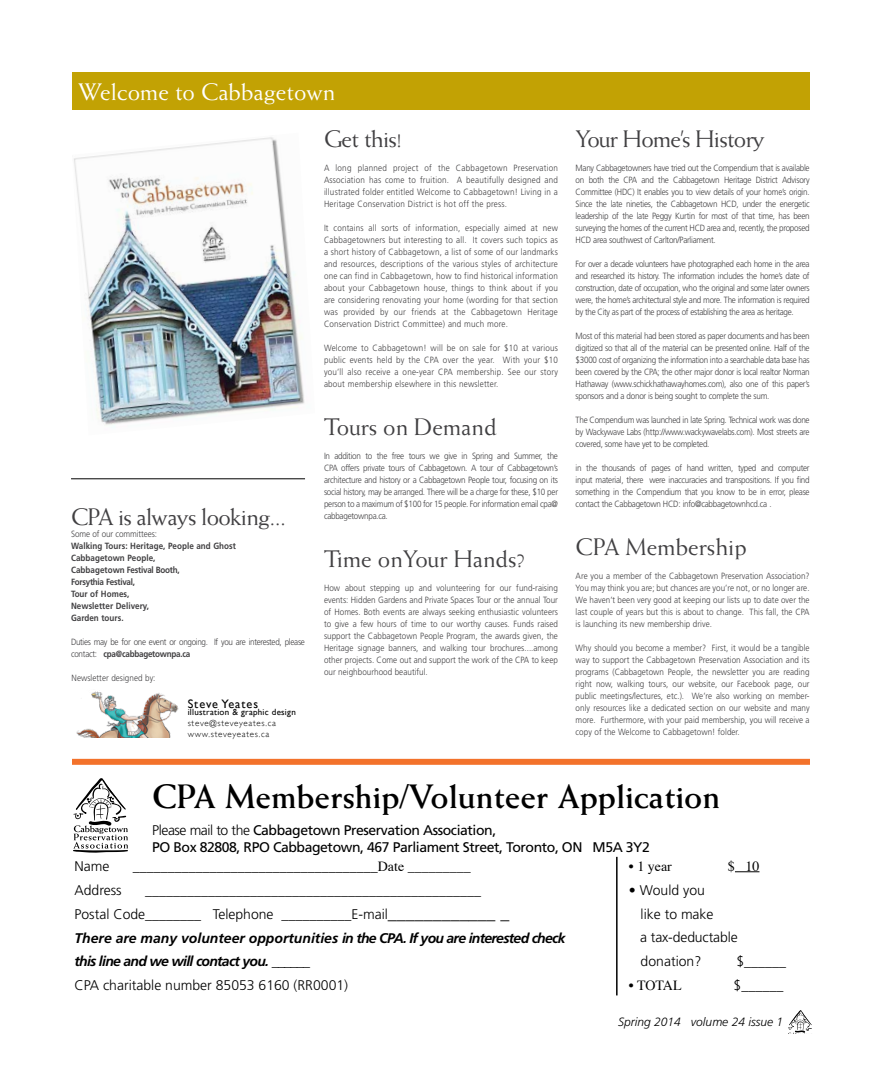
<style>
.page{position:relative;width:882px;height:1080px;background:#fff}
.page>*{position:absolute;margin:0;border:0;box-sizing:border-box;transform-origin:0 0}
.t1{font:700 34px "Weiss";color:#000}
.t2{font:24px "Weiss";letter-spacing:-.03em;color:#414042}
.t3{font:24px "Weiss";color:#414042}
.t4{font:24px "Weiss";color:#fff}
.t5{font:300 14px/23.9px "Frutiger";color:#000}
.t6{font:14px/16.8px "Frutiger";letter-spacing:-.03em;color:#000}
.t7{font:14px "Times";color:#000}
.t8{font:12.3px "Gill Sans";letter-spacing:.08em;color:#000}
.t9{font:italic 300 12px "Frutiger";color:#000}
.t10{font:300 9px/12px "Frutiger";letter-spacing:-.03em;color:#414042;text-align:justify;scale:.9 1}
.t11{font:700 9px/12px "Frutiger";letter-spacing:.005em;color:#414042;scale:.9 1}
.t12{font:300 9px/10.8px "Gill Sans";letter-spacing:.08em;color:#000}
.t13{font:9px "Gill Sans";letter-spacing:.03em;color:#000}
.t14{font:300 9px "Frutiger";letter-spacing:.005em;color:#414042;scale:.9 1}
.t15{font:300 9px "Frutiger";letter-spacing:-.01em;color:#414042;scale:.9 1}
.s1{font-weight:700}
.s2{font-weight:300}
.s3{font-family:"Times";font-weight:400}
.s4{font-size:17.9px}
.s5{font-weight:700;font-style:italic}
</style>
<div class="page">
<svg style="left:788px;top:1010px;width:24px;height:24px"></svg>
<div style="left:72px;top:759px;width:738px;height:6px;background:#f3722b"></div>
<div style="left:72px;top:72px;width:738px;height:38px;background:#c2a204"></div>
<svg style="left:73px;top:778px;width:55px;height:75px"></svg>
<svg style="left:735px;top:871px;width:24px;height:1px"></svg>
<hr style="left:616px;top:857px;width:2px;height:138px;background:#000">
<img style="left:76px;top:691px;width:103px;height:47px">
<img style="left:74px;top:137px;width:231px;height:291px">
<hr style="left:71px;top:478px;width:234px;height:1px;background:#000">
<h2 class="t4" style="left:78px;top:78px;width:259px">Welcome to Cabbagetown</h2>
<h2 class="t2" style="left:71px;top:503px;width:216px">CPA is always looking...</h2>
<p class="t15" style="left:71px;top:529px;width:97px">Some of our committees:</p>
<p class="t11" style="left:71px;top:540px;width:185px">Walking Tours: Heritage, People and Ghost<br>Cabbagetown People,<br>Cabbagetown Festival Booth,<br>Forsythia Festival,<br>Tour of Homes,<br>Newsletter Delivery,<br>Garden tours.</p>
<p class="t10" style="left:71px;top:636px;width:261px">Duties may be for one event or ongoing. If you are interested, please contact: <span class="s1">cpa@cabbagetownpa.ca</span></p>
<p class="t14" style="left:72px;top:673px;width:95px">Newsletter designed by:</p>
<h3 class="t8" style="left:188px;top:697px;width:72px">Steve Yeates</h3>
<p class="t13" style="left:188px;top:707px;width:110px">illustration &amp; graphic design</p>
<p class="t12" style="left:188px;top:718px;width:90px">steve@steveyeates.ca www.steveyeates.ca</p>
<h2 class="t2" style="left:324px;top:124px;width:79px">Get this!</h2>
<p class="t10" style="left:324px;top:162px;width:262px">A long planned project of the Cabbagetown Preservation Association has come to fruition. A beautifully designed and illustrated folder entitled Welcome to Cabbagetown! Living in a Heritage Conservation District is hot off the press.</p>
<p class="t10" style="left:324px;top:222px;width:262px">It contains all sorts of information, especially aimed at new Cabbagetowners but interesting to all. It covers such topics as a short history of Cabbagetown, a list of some of our landmarks and resources, descriptions of the various styles of architecture one can find in Cabbagetown, how to find historical information about your Cabbagetown house, things to think about if you are considering renovating your home (wording for that section was provided by our friends at the Cabbagetown Heritage Conservation District Committee) and much more.</p>
<p class="t10" style="left:324px;top:342px;width:262px">Welcome to Cabbagetown! will be on sale for $10 at various public events held by the CPA over the year. With your $10 you’ll also receive a one-year CPA membership. See our story about membership elsewhere in this newsletter.</p>
<h2 class="t3" style="left:324px;top:412px;width:174px">Tours on Demand</h2>
<p class="t10" style="left:324px;top:450px;width:262px">In addition to the free tours we give in Spring and Summer, the CPA offers private tours of Cabbagetown. A tour of Cabbagetown’s architecture and history or a Cabbagetown People tour, focusing on its social history, may be arranged. There will be a charge for these, $10 per person to a maximum of $100 for 15 people. For information email cpa@ cabbagetownpa.ca.</p>
<h2 class="t3" style="left:324px;top:544px;width:202px">Time onYour Hands?</h2>
<p class="t10" style="left:324px;top:582px;width:262px">How about stepping up and volunteering for our fund-raising events: Hidden Gardens and Private Spaces Tour or the annual Tour of Homes. Both events are always seeking enthusiastic volunteers to give a few hours of time to our worthy causes. Funds raised support the Cabbagetown People Program, the awards given, the Heritage signage banners, and walking tour brochures....among other projects. Come out and support the work of the CPA to keep our neighbourhood beautiful.</p>
<h2 class="t2" style="left:576px;top:124px;width:191px">Your Home’s History</h2>
<p class="t10" style="left:576px;top:162px;width:262px">Many Cabbagetowners have tried out the Compendium that is available on both the CPA and the Cabbagetown Heritage District Advisory Committee (HDC) It enables you to view details of your home’s origin.<br>Since the late nineties, the Cabbagetown HCD, under the energetic leadership of the late Peggy Kurtin for most of that time, has been surveying the homes of the current HCD area and, recently, the proposed HCD area southwest of Carlton/Parliament.</p>
<p class="t10" style="left:576px;top:258px;width:262px">For over a decade volunteers have photographed each home in the area and researched its history. The information includes the home’s date of construction, date of occupation, who the original and some later owners were, the home’s architectural style and more. The information is required by the City as part of the process of establishing the area as heritage.</p>
<p class="t10" style="left:576px;top:330px;width:262px">Most of this material had been stored as paper documents and has been digitized so that all of the material can be presented online. Half of the $3000 cost of organizing the information into a searchable data base has been covered by the CPA; the other major donor is local realtor Norman Hathaway (www.schickhathawayhomes.com), also one of this paper’s sponsors and a donor is being sought to complete the sum.</p>
<p class="t10" style="left:576px;top:414px;width:261px">The Compendium was launched in late Spring. Technical work was done by Wackywave Labs (http://www.wackywavelabs.com). Most streets are covered, some have yet to be completed.</p>
<p class="t10" style="left:576px;top:462px;width:262px">in the thousands of pages of hand written, typed and computer input material, there were inaccuracies and transpositions. If you find something in the Compendium that you know to be in error, please contact the Cabbagetown HCD: info@cabbagetownhcd.ca .</p>
<h2 class="t3" style="left:576px;top:532px;width:173px">CPA Membership</h2>
<p class="t10" style="left:576px;top:570px;width:262px">Are you a member of the Cabbagetown Preservation Association?<br>You may think you are; but chances are you’re not, or no longer are.<br>We haven’t been very good at keeping our lists up to date over the last couple of years but this is about to change. This fall, the CPA is launching its new membership drive.</p>
<p class="t10" style="left:576px;top:642px;width:262px">Why should you become a member? First, it would be a tangible way to support the Cabbagetown Preservation Association and its programs (Cabbagetown People, the newsletter you are reading right now, walking tours, our website, our Facebook page, our public meetings/lectures, etc.). We’re also working on member&shy;only resources like a dedicated section on our website and many more. Furthermore, with your paid membership, you will receive a copy of the Welcome to Cabbagetown! folder.</p>
<h1 class="t1" style="left:152px;top:776px;width:569px">CPA Membership/Volunteer Application</h1>
<h3 class="t6" style="left:152px;top:822px;width:499px"><span class="s2">Please mail to the</span> Cabbagetown Preservation Association,<br>PO Box 82808, RPO Cabbagetown, 467 Parliament Street, Toronto, ON M5A 3Y2</h3>
<h3 class="t7" style="left:629px;top:853px;width:44px">• 1 year</h3>
<h3 class="t7" style="left:728px;top:853px;width:33px">$ 10</h3>
<h3 class="t5" style="left:640px;top:878px;width:99px;text-indent:-11px">• Would you<br>like to make<br>a tax-deductable donation?</h3>
<h3 class="t5" style="left:74px;top:854px;width:36px">Name</h3>
<h3 class="t5" style="left:133px;top:854px;width:339px">___________________________________<span class="s3">Date _________</span></h3>
<h3 class="t5" style="left:74px;top:878px;width:49px">Address</h3>
<p class="t5" style="left:74px;top:878px;width:493px;text-indent:71px">________________________________________________<br>Postal Code________ Telephone __________E-mail<span class="s4">____________ _<br></span><span class="s5">There are many volunteer opportunities in the CPA. If you are interested check this line and we will contact you.</span> ______<br>CPA charitable number 85053 6160 (RR0001)</p>
<h3 class="t5" style="left:736px;top:950px;width:51px">$______</h3>
<h3 class="t7" style="left:629px;top:972px;width:54px">• TOTAL</h3>
<h3 class="t5" style="left:734px;top:974px;width:51px">$______</h3>
<h3 class="t9" style="left:618px;top:1015px;width:166px">Spring 2014 volume 24 issue 1</h3>
</div>
